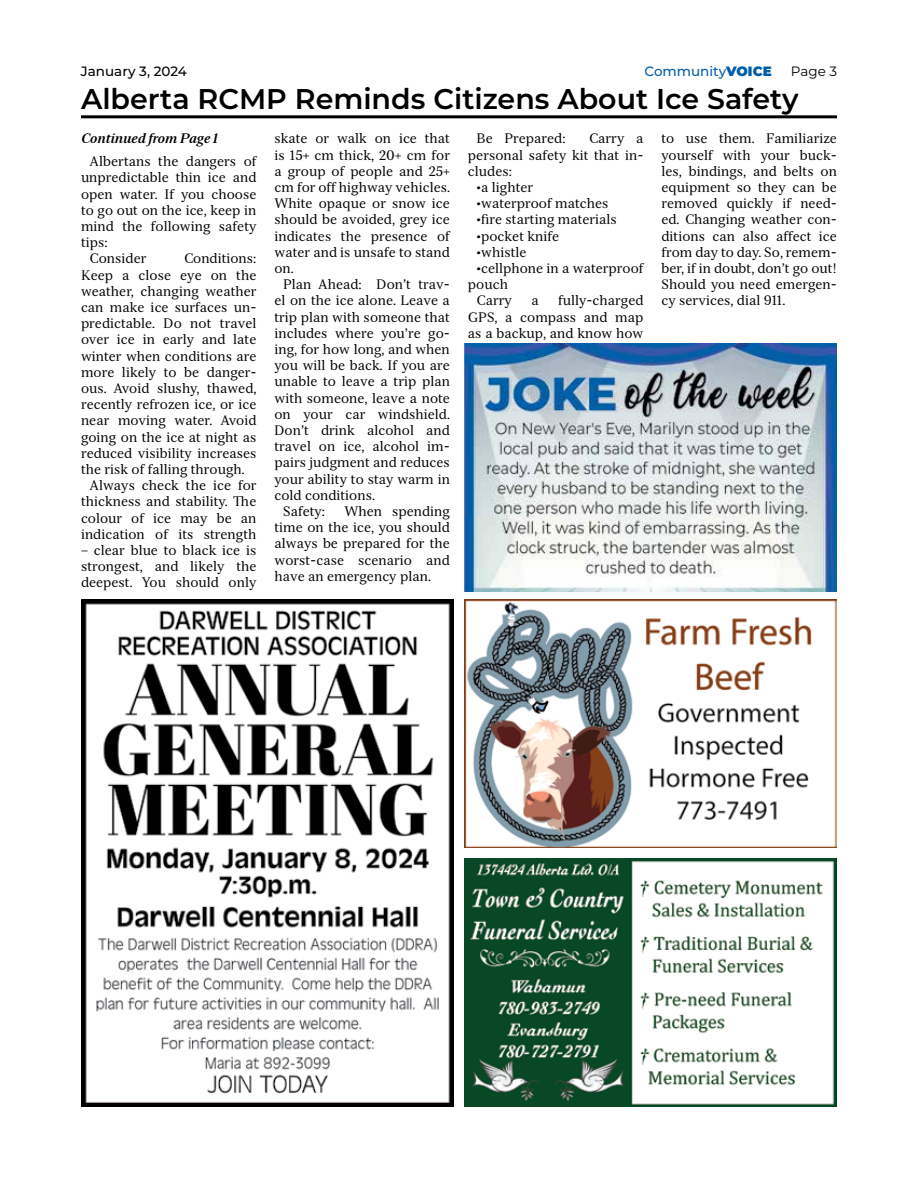
<style>
.page{position:relative;width:918px;height:1188px;background:#fff}
.page>*{position:absolute;margin:0;border:0;box-sizing:border-box;transform-origin:0 0}
.t1{font:600 28.5px "Montserrat";color:#000}
.t2{font:13.5px/16.2px "Serif 12 Beta";color:#000;text-align:justify}
.t3{font:italic 700 13.5px "Serif 12 Beta";color:#000}
.t4{font:500 13.5px "Montserrat";color:#005daa}
.t5{font:500 13.5px "Montserrat";color:#000}
.t6{font:13.5px "Montserrat";color:#000}
.s1{font-weight:900}
</style>
<div class="page">
<hr style="left:81px;top:115px;width:756px;height:3px;background:#000">
<img style="left:464px;top:343px;width:373px;height:249px">
<img style="left:464px;top:859px;width:373px;height:248px">
<img style="left:81px;top:599px;width:373px;height:508px">
<img style="left:464px;top:599px;width:373px;height:249px">
<p class="t4" style="left:645px;top:62px;width:129px">Community<span class="s1">VOICE</span></p>
<p class="t6" style="left:791px;top:62px;width:48px">Page 3</p>
<h1 class="t1" style="left:81px;top:78px;width:719px">Alberta RCMP Reminds Citizens About Ice Safety</h1>
<p class="t3" style="left:81px;top:130px;width:138px">Continued from Page 1</p>
<p class="t2" style="left:90px;top:153px;width:168px">Albertans the dangers of</p>
<p class="t2" style="left:81px;top:170px;width:177px">unpredictable thin ice and</p>
<p class="t2" style="left:81px;top:186px;width:177px">open water. If you choose</p>
<p class="t2" style="left:81px;top:202px;width:177px">to go out on the ice, keep in</p>
<p class="t2" style="left:81px;top:218px;width:177px">mind the following safety</p>
<p class="t2" style="left:81px;top:234px;width:28px">tips:</p>
<p class="t2" style="left:90px;top:251px;width:58px">Consider</p>
<p class="t2" style="left:184px;top:251px;width:74px">Conditions:</p>
<p class="t2" style="left:81px;top:267px;width:177px">Keep a close eye on the</p>
<p class="t2" style="left:81px;top:283px;width:177px">weather, changing weather</p>
<p class="t2" style="left:81px;top:299px;width:177px">can make ice surfaces un-</p>
<p class="t2" style="left:81px;top:315px;width:177px">predictable. Do not travel</p>
<p class="t2" style="left:81px;top:332px;width:177px">over ice in early and late</p>
<p class="t2" style="left:81px;top:348px;width:177px">winter when conditions are</p>
<p class="t2" style="left:81px;top:364px;width:177px">more likely to be danger-</p>
<p class="t2" style="left:81px;top:380px;width:177px">ous. Avoid slushy, thawed,</p>
<p class="t2" style="left:81px;top:396px;width:177px">recently refrozen ice, or ice</p>
<p class="t2" style="left:81px;top:413px;width:177px">near moving water. Avoid</p>
<p class="t2" style="left:81px;top:429px;width:177px">going on the ice at night as</p>
<p class="t2" style="left:81px;top:445px;width:177px">reduced visibility increases</p>
<p class="t2" style="left:81px;top:461px;width:165px">the risk of falling through.</p>
<p class="t2" style="left:90px;top:477px;width:168px">Always check the ice for</p>
<p class="t2" style="left:81px;top:494px;width:177px">thickness and stability. The</p>
<p class="t2" style="left:81px;top:510px;width:177px">colour of ice may be an</p>
<p class="t2" style="left:81px;top:526px;width:177px">indication of its strength</p>
<p class="t2" style="left:81px;top:542px;width:177px">− clear blue to black ice is</p>
<p class="t2" style="left:81px;top:558px;width:177px">strongest, and likely the</p>
<p class="t2" style="left:81px;top:575px;width:177px">deepest. You should only</p>
<p class="t5" style="left:81px;top:62px;width:107px">January 3, 2024</p>
<p class="t2" style="left:274px;top:131px;width:177px">skate or walk on ice that is 15+ cm thick, 20+ cm for a group of people and 25+ cm for off highway vehicles.<br>White opaque or snow ice should be avoided, grey ice indicates the presence of water and is unsafe to stand on.</p>
<p class="t2" style="left:283px;top:276px;width:168px">Plan Ahead: Don’t trav-</p>
<p class="t2" style="left:274px;top:293px;width:177px">el on the ice alone. Leave a</p>
<p class="t2" style="left:274px;top:309px;width:177px">trip plan with someone that</p>
<p class="t2" style="left:274px;top:325px;width:177px">includes where you’re go-</p>
<p class="t2" style="left:274px;top:341px;width:177px">ing, for how long, and when</p>
<p class="t2" style="left:274px;top:357px;width:177px">you will be back. If you are</p>
<p class="t2" style="left:274px;top:374px;width:177px">unable to leave a trip plan</p>
<p class="t2" style="left:274px;top:390px;width:177px">with someone, leave a note</p>
<p class="t2" style="left:274px;top:406px;width:177px">on your car windshield.</p>
<p class="t2" style="left:274px;top:422px;width:177px">Don’t drink alcohol and</p>
<p class="t2" style="left:274px;top:438px;width:177px">travel on ice, alcohol im-</p>
<p class="t2" style="left:274px;top:455px;width:177px">pairs judgment and reduces</p>
<p class="t2" style="left:274px;top:471px;width:177px">your ability to stay warm in</p>
<p class="t2" style="left:274px;top:487px;width:102px">cold conditions.</p>
<p class="t2" style="left:283px;top:503px;width:44px">Safety:</p>
<p class="t2" style="left:477px;top:131px;width:90px">Be Prepared:</p>
<p class="t2" style="left:661px;top:131px;width:177px">to use them. Familiarize yourself with your buck&shy;les, bindings, and belts on equipment so they can be removed quickly if need&shy;ed. Changing weather con&shy;ditions can also affect ice from day to day. So, remem&shy;ber, if in doubt, don’t go out!<br>Should you need emergen&shy;cy services, dial 911.</p>
<p class="t2" style="left:468px;top:131px;width:177px;text-indent:121px">Carry a personal safety kit that in&shy;cludes:</p>
<p class="t2" style="left:477px;top:179px;width:58px">•a lighter</p>
<p class="t2" style="left:477px;top:195px;width:133px">•waterproof matches</p>
<p class="t2" style="left:477px;top:212px;width:142px">•fire starting materials</p>
<p class="t2" style="left:477px;top:228px;width:84px">•pocket knife</p>
<p class="t2" style="left:477px;top:244px;width:51px">•whistle</p>
<p class="t2" style="left:477px;top:260px;width:168px">•cellphone in a waterproof</p>
<p class="t2" style="left:468px;top:276px;width:42px">pouch</p>
<p class="t2" style="left:477px;top:293px;width:37px">Carry</p>
<p class="t2" style="left:531px;top:293px;width:9px">a</p>
<p class="t2" style="left:468px;top:293px;width:177px;text-indent:90px">fully-charged GPS, a compass and map as a backup, and know how</p>
<p class="t2" style="left:274px;top:503px;width:177px;text-indent:70px">When spending time on the ice, you should always be prepared for the worst-case scenario and have an emergency plan.</p>
</div>
